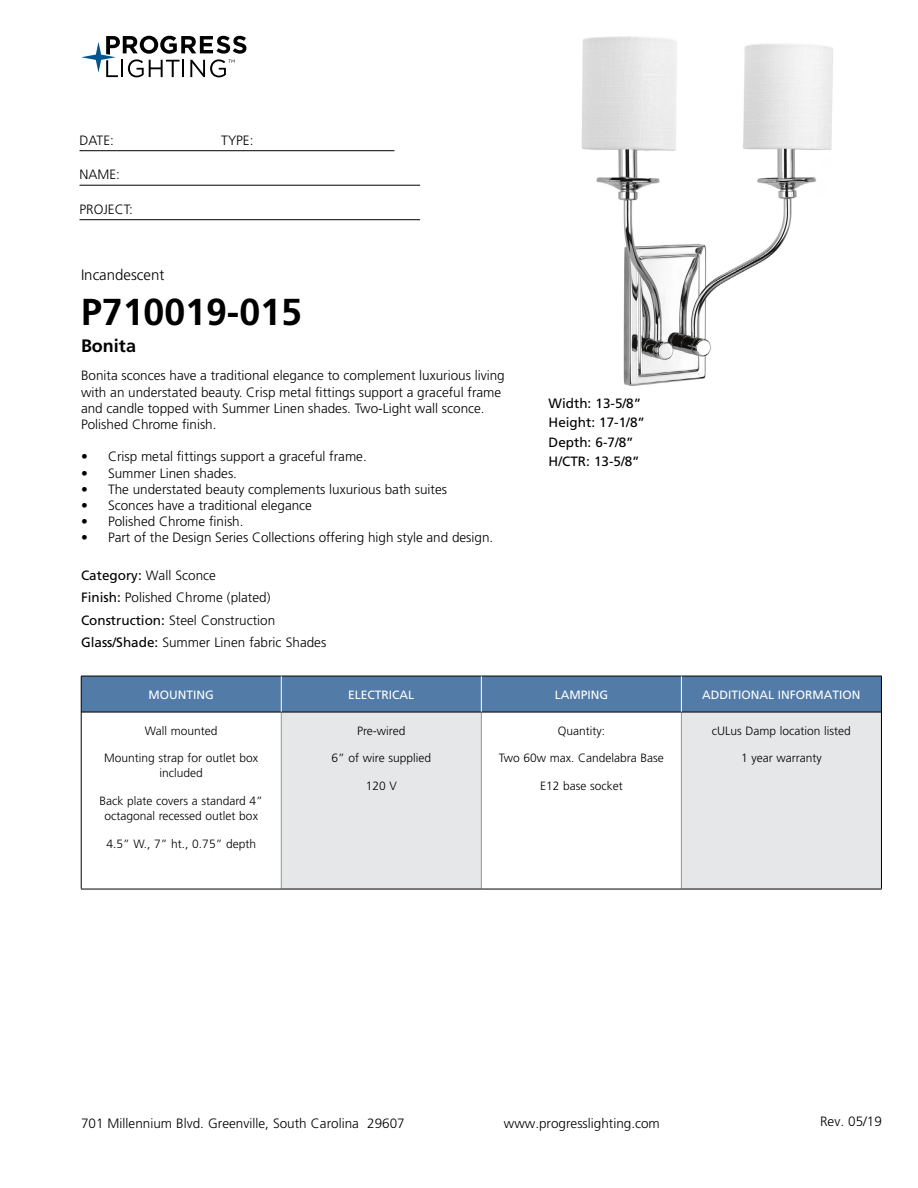
<style>
.page{position:relative;width:918px;height:1188px;background:#fff}
.page>*{position:absolute;margin:0;border:0;box-sizing:border-box;transform-origin:0 0}
.t1{font:700 37.5px "Frutiger LT Std";color:#000}
.t2{font:700 18px "Frutiger LT Std";color:#000}
.t3{font:300 15px "Frutiger LT Std";color:#000}
.t4{font:300 13.5px/16.2px "Frutiger LT Std";color:#000}
.t5{font:13.5px/19.5px "Frutiger LT Std";color:#000}
.t6{font:300 12px/15px "Frutiger LT Std";color:#000;text-align:center}
.t7{font:12px "Frutiger LT Std";color:#fff}
.s1{font-weight:400}
</style>
<div class="page">
<svg style="left:81px;top:36px;width:165px;height:41px"></svg>
<hr style="left:80px;top:150px;width:314px;height:1px;background:#000">
<hr style="left:80px;top:185px;width:340px;height:1px;background:#000">
<hr style="left:80px;top:219px;width:340px;height:1px;background:#000">
<div style="left:82px;top:677px;width:799px;height:35px;background:#527ba8"></div>
<div style="left:281px;top:712px;width:200px;height:177px;background:#e6e7e8"></div>
<div style="left:681px;top:712px;width:200px;height:177px;background:#e6e7e8"></div>
<hr style="left:281px;top:712px;width:1px;height:177px;background:#939598">
<hr style="left:481px;top:712px;width:1px;height:177px;background:#939598">
<hr style="left:681px;top:712px;width:1px;height:177px;background:#939598">
<hr style="left:81px;top:712px;width:200px;height:1px;background:#000">
<hr style="left:281px;top:712px;width:200px;height:1px;background:#000">
<hr style="left:481px;top:712px;width:200px;height:1px;background:#000">
<hr style="left:681px;top:712px;width:200px;height:1px;background:#000">
<hr style="left:81px;top:889px;width:200px;height:1px;background:#000">
<hr style="left:281px;top:889px;width:200px;height:1px;background:#000">
<hr style="left:481px;top:889px;width:200px;height:1px;background:#000">
<hr style="left:681px;top:889px;width:201px;height:1px;background:#000">
<hr style="left:81px;top:676px;width:200px;height:1px;background:#000">
<hr style="left:81px;top:676px;width:1px;height:36px;background:#000">
<hr style="left:281px;top:676px;width:200px;height:1px;background:#000">
<hr style="left:481px;top:676px;width:200px;height:1px;background:#000">
<hr style="left:681px;top:676px;width:201px;height:1px;background:#000">
<hr style="left:881px;top:676px;width:1px;height:36px;background:#000">
<hr style="left:81px;top:712px;width:1px;height:177px;background:#000">
<hr style="left:881px;top:712px;width:1px;height:177px;background:#000">
<hr style="left:281px;top:676px;width:1px;height:36px;background:#fff">
<hr style="left:681px;top:676px;width:1px;height:36px;background:#fff">
<hr style="left:481px;top:676px;width:1px;height:36px;background:#fff">
<img style="left:581px;top:36px;width:252px;height:349px">
<p class="t4" style="left:80px;top:132px;width:36px">DATE:</p>
<p class="t4" style="left:221px;top:132px;width:34px">TYPE:</p>
<p class="t4" style="left:80px;top:167px;width:42px">NAME:</p>
<p class="t4" style="left:80px;top:201px;width:55px">PROJECT:</p>
<p class="t3" style="left:81px;top:266px;width:85px">Incandescent</p>
<h1 class="t1" style="left:81px;top:290px;width:222px">P710019-015</h1>
<h2 class="t2" style="left:81px;top:335px;width:57px">Bonita</h2>
<p class="t4" style="left:81px;top:368px;width:425px">Bonita sconces have a traditional elegance to complement luxurious living with an understated beauty. Crisp metal fittings support a graceful frame and candle topped with Summer Linen shades. Two-Light wall sconce.<br>Polished Chrome finish.</p>
<p class="t4" style="left:81px;top:449px;width:287px">• Crisp metal fittings support a graceful frame.</p>
<p class="t4" style="left:81px;top:465px;width:158px">• Summer Linen shades.</p>
<p class="t4" style="left:81px;top:481px;width:368px">• The understated beauty complements luxurious bath suites</p>
<p class="t4" style="left:81px;top:497px;width:233px">• Sconces have a traditional elegance</p>
<p class="t4" style="left:81px;top:514px;width:164px">• Polished Chrome finish.</p>
<p class="t4" style="left:81px;top:530px;width:414px">• Part of the Design Series Collections offering high style and design.</p>
<p class="t4" style="left:81px;top:564px;width:247px;line-height:22.5px"><span class="s1">Category:</span> Wall Sconce<br><span class="s1">Finish:</span> Polished Chrome (plated)<br><span class="s1">Construction:</span> Steel Construction <span class="s1">Glass/Shade:</span> Summer Linen fabric Shades</p>
<p class="t5" style="left:549px;top:393px;width:98px">Width: 13-5/8”<br>Height: 17-1/8”<br>Depth: 6-7/8”<br>H/CTR: 13-5/8”</p>
<p class="t7" style="left:149px;top:687px;width:67px">MOUNTING</p>
<p class="t7" style="left:348px;top:687px;width:68px">ELECTRICAL</p>
<p class="t7" style="left:555px;top:687px;width:55px">LAMPING</p>
<p class="t7" style="left:702px;top:687px;width:160px">ADDITIONAL INFORMATION</p>
<p class="t6" style="left:145px;top:723px;width:74px">Wall mounted</p>
<p class="t6" style="left:104px;top:751px;width:156px">Mounting strap for outlet box included</p>
<p class="t6" style="left:100px;top:794px;width:165px">Back plate covers a standard 4” octagonal recessed outlet box</p>
<p class="t6" style="left:106px;top:836px;width:151px">4.5” W., 7” ht., 0.75” depth</p>
<p class="t6" style="left:357px;top:723px;width:50px">Pre-wired</p>
<p class="t6" style="left:332px;top:751px;width:101px">6” of wire supplied</p>
<p class="t6" style="left:366px;top:779px;width:33px">120 V</p>
<p class="t6" style="left:712px;top:723px;width:141px">cULus Damp location listed</p>
<p class="t6" style="left:741px;top:751px;width:82px">1 year warranty</p>
<p class="t6" style="left:558px;top:723px;width:49px">Quantity:</p>
<p class="t6" style="left:499px;top:751px;width:166px">Two 60w max. Candelabra Base</p>
<p class="t6" style="left:540px;top:779px;width:84px">E12 base socket</p>
<p class="t4" style="left:81px;top:1115px;width:325px">701 Millennium Blvd. Greenville, South Carolina 29607</p>
<p class="t4" style="left:504px;top:1115px;width:158px">www.progresslighting.com</p>
<p class="t4" style="left:820px;top:1114px;width:63px">Rev. 05/19</p>
</div>
